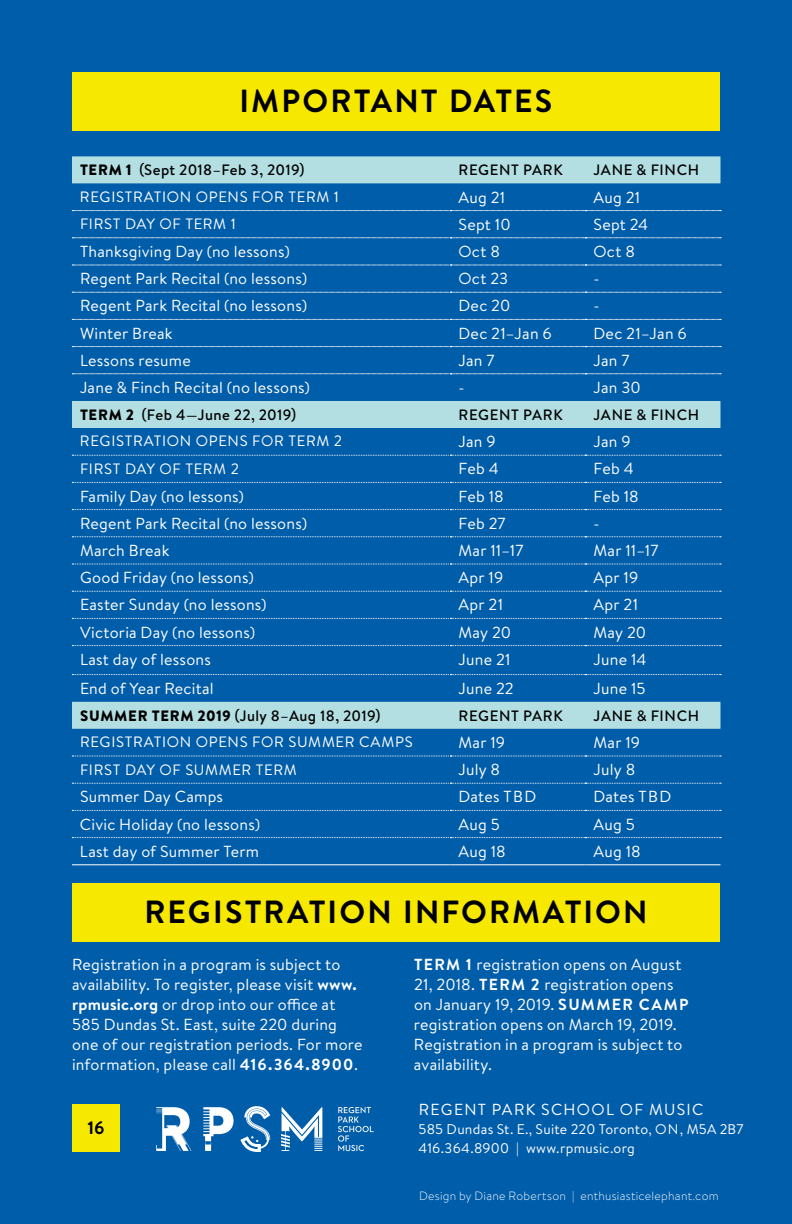
<style>
.page{position:relative;width:792px;height:1224px;background:#005da9}
.page>*{position:absolute;margin:0;border:0;box-sizing:border-box;transform-origin:0 0}
.t1{font:700 32px "Brandon Text";letter-spacing:.065em;color:#000}
.t2{font:700 18px "Brandon Text";color:#000}
.t3{font:16px/20px "Brandon Text";letter-spacing:.015em;color:#fff}
.t4{font:500 16px/24px "Brandon Text";letter-spacing:.045em;color:#fff}
.t5{font:16px "Brandon Text";letter-spacing:.085em;color:#fff}
.t6{font:500 15px "Brandon Text";letter-spacing:.03em;color:#000}
.t7{font:15px "Brandon Text";letter-spacing:.045em;color:#fff}
.t8{font:14px/18.8px "Brandon Text";letter-spacing:.02em;color:#fff}
.t9{font:300 12px "Brandon Text";letter-spacing:.025em;color:#fff}
.s1{font-weight:900}
.s2{font-weight:700}
</style>
<div class="page">
<div style="left:72px;top:1104px;width:48px;height:48px;background:#f7e800"></div>
<div style="left:72px;top:72px;width:648px;height:59px;background:#f7e800"></div>
<svg style="left:72px;top:156px;width:648px;height:573px"></svg>
<svg style="left:72px;top:210px;width:649px;height:1px"></svg>
<svg style="left:72px;top:237px;width:649px;height:1px"></svg>
<svg style="left:72px;top:265px;width:649px;height:1px"></svg>
<svg style="left:72px;top:292px;width:649px;height:1px"></svg>
<svg style="left:72px;top:319px;width:649px;height:1px"></svg>
<svg style="left:72px;top:346px;width:649px;height:1px"></svg>
<svg style="left:72px;top:373px;width:649px;height:1px"></svg>
<svg style="left:72px;top:482px;width:649px;height:1px"></svg>
<svg style="left:72px;top:509px;width:649px;height:1px"></svg>
<svg style="left:72px;top:536px;width:649px;height:1px"></svg>
<svg style="left:72px;top:564px;width:649px;height:1px"></svg>
<svg style="left:72px;top:591px;width:649px;height:1px"></svg>
<svg style="left:72px;top:618px;width:649px;height:1px"></svg>
<svg style="left:72px;top:645px;width:649px;height:1px"></svg>
<svg style="left:72px;top:674px;width:649px;height:1px"></svg>
<svg style="left:72px;top:783px;width:649px;height:1px"></svg>
<svg style="left:72px;top:810px;width:649px;height:1px"></svg>
<svg style="left:72px;top:837px;width:649px;height:1px"></svg>
<hr style="left:72px;top:864px;width:378px;height:1px;background:#fff">
<hr style="left:450px;top:864px;width:136px;height:1px;background:#fff">
<hr style="left:586px;top:864px;width:134px;height:1px;background:#fff">
<svg style="left:72px;top:455px;width:649px;height:1px"></svg>
<svg style="left:72px;top:756px;width:649px;height:1px"></svg>
<div style="left:72px;top:883px;width:648px;height:59px;background:#f7e800"></div>
<svg style="left:156px;top:1106px;width:218px;height:46px"></svg>
<h1 class="t1" style="left:240px;top:79px;width:314px">IMPORTANT DATES</h1>
<p class="t6" style="left:80px;top:160px;width:226px"><span class="s1">TERM 1</span> (Sept 2018–Feb 3, 2019)</p>
<p class="t6" style="left:459px;top:160px;width:106px">REGENT PARK</p>
<p class="t6" style="left:594px;top:160px;width:107px">JANE &amp; FINCH</p>
<p class="t7" style="left:80px;top:186px;width:260px">REGISTRATION OPENS FOR TERM 1</p>
<p class="t3" style="left:458px;top:187px;width:48px">Aug 21</p>
<p class="t3" style="left:594px;top:187px;width:48px">Aug 21</p>
<p class="t7" style="left:80px;top:214px;width:157px">FIRST DAY OF TERM 1</p>
<p class="t3" style="left:458px;top:214px;width:54px">Sept 10</p>
<p class="t3" style="left:594px;top:214px;width:56px">Sept 24</p>
<p class="t3" style="left:80px;top:241px;width:211px">Thanksgiving Day (no lessons)</p>
<p class="t3" style="left:458px;top:241px;width:43px">Oct 8</p>
<p class="t3" style="left:594px;top:241px;width:43px">Oct 8</p>
<p class="t3" style="left:80px;top:268px;width:229px">Regent Park Recital (no lessons)</p>
<p class="t3" style="left:458px;top:268px;width:51px">Oct 23</p>
<p class="t3" style="left:594px;top:268px;width:8px">-</p>
<p class="t3" style="left:80px;top:295px;width:229px">Regent Park Recital (no lessons)</p>
<p class="t3" style="left:458px;top:295px;width:53px">Dec 20</p>
<p class="t3" style="left:594px;top:295px;width:8px">-</p>
<p class="t3" style="left:80px;top:323px;width:94px">Winter Break</p>
<p class="t3" style="left:458px;top:323px;width:95px">Dec 21–Jan 6</p>
<p class="t3" style="left:594px;top:323px;width:95px">Dec 21–Jan 6</p>
<p class="t3" style="left:80px;top:350px;width:112px">Lessons resume</p>
<p class="t3" style="left:458px;top:350px;width:37px">Jan 7</p>
<p class="t3" style="left:594px;top:350px;width:37px">Jan 7</p>
<p class="t3" style="left:80px;top:377px;width:231px">Jane &amp; Finch Recital (no lessons)</p>
<p class="t3" style="left:458px;top:377px;width:8px">-</p>
<p class="t3" style="left:594px;top:377px;width:49px">Jan 30</p>
<p class="t6" style="left:80px;top:404px;width:218px"><span class="s1">TERM 2</span> (Feb 4—June 22, 2019)</p>
<p class="t6" style="left:459px;top:404px;width:106px">REGENT PARK</p>
<p class="t6" style="left:594px;top:404px;width:107px">JANE &amp; FINCH</p>
<p class="t7" style="left:80px;top:431px;width:264px">REGISTRATION OPENS FOR TERM 2</p>
<p class="t3" style="left:458px;top:431px;width:39px">Jan 9</p>
<p class="t3" style="left:594px;top:431px;width:39px">Jan 9</p>
<p class="t7" style="left:80px;top:458px;width:161px">FIRST DAY OF TERM 2</p>
<p class="t3" style="left:458px;top:458px;width:42px">Feb 4</p>
<p class="t3" style="left:594px;top:458px;width:42px">Feb 4</p>
<p class="t3" style="left:80px;top:486px;width:166px">Family Day (no lessons)</p>
<p class="t3" style="left:458px;top:486px;width:47px">Feb 18</p>
<p class="t3" style="left:594px;top:486px;width:47px">Feb 18</p>
<p class="t3" style="left:80px;top:513px;width:229px">Regent Park Recital (no lessons)</p>
<p class="t3" style="left:458px;top:513px;width:49px">Feb 27</p>
<p class="t3" style="left:594px;top:513px;width:8px">-</p>
<p class="t3" style="left:80px;top:540px;width:91px">March Break</p>
<p class="t3" style="left:458px;top:540px;width:66px">Mar 11–17</p>
<p class="t3" style="left:594px;top:540px;width:66px">Mar 11–17</p>
<p class="t3" style="left:80px;top:567px;width:175px">Good Friday (no lessons)</p>
<p class="t3" style="left:458px;top:567px;width:46px">Apr 19</p>
<p class="t3" style="left:594px;top:567px;width:46px">Apr 19</p>
<p class="t3" style="left:80px;top:594px;width:188px">Easter Sunday (no lessons)</p>
<p class="t3" style="left:458px;top:594px;width:46px">Apr 21</p>
<p class="t3" style="left:594px;top:594px;width:46px">Apr 21</p>
<p class="t3" style="left:80px;top:622px;width:177px">Victoria Day (no lessons)</p>
<p class="t3" style="left:458px;top:622px;width:54px">May 20</p>
<p class="t3" style="left:594px;top:622px;width:54px">May 20</p>
<p class="t3" style="left:80px;top:649px;width:132px">Last day of lessons</p>
<p class="t3" style="left:458px;top:649px;width:54px">June 21</p>
<p class="t3" style="left:594px;top:649px;width:54px">June 14</p>
<p class="t3" style="left:80px;top:678px;width:135px">End of Year Recital</p>
<p class="t3" style="left:458px;top:678px;width:57px">June 22</p>
<p class="t3" style="left:594px;top:678px;width:54px">June 15</p>
<p class="t6" style="left:80px;top:705px;width:302px"><span class="s1">SUMMER TERM 2019</span> (July 8–Aug 18, 2019)</p>
<p class="t6" style="left:459px;top:705px;width:106px">REGENT PARK</p>
<p class="t6" style="left:594px;top:705px;width:107px">JANE &amp; FINCH</p>
<p class="t7" style="left:80px;top:732px;width:334px">REGISTRATION OPENS FOR SUMMER CAMPS</p>
<p class="t3" style="left:458px;top:732px;width:48px">Mar 19</p>
<p class="t3" style="left:594px;top:732px;width:48px">Mar 19</p>
<p class="t7" style="left:80px;top:759px;width:218px">FIRST DAY OF SUMMER TERM</p>
<p class="t3" style="left:458px;top:759px;width:43px">July 8</p>
<p class="t3" style="left:594px;top:759px;width:43px">July 8</p>
<p class="t3" style="left:80px;top:786px;width:145px">Summer Day Camps</p>
<p class="t3" style="left:458px;top:786px;width:79px">Dates TBD</p>
<p class="t3" style="left:593px;top:786px;width:79px">Dates TBD</p>
<p class="t3" style="left:80px;top:814px;width:182px">Civic Holiday (no lessons)</p>
<p class="t3" style="left:458px;top:814px;width:43px">Aug 5</p>
<p class="t3" style="left:593px;top:814px;width:43px">Aug 5</p>
<p class="t3" style="left:80px;top:841px;width:181px">Last day of Summer Term</p>
<p class="t3" style="left:458px;top:841px;width:49px">Aug 18</p>
<p class="t3" style="left:593px;top:841px;width:49px">Aug 18</p>
<h1 class="t1" style="left:144px;top:890px;width:505px">REGISTRATION INFORMATION</h1>
<p class="t3" style="left:72px;top:954px;width:292px">Registration in a program is subject to availability. To register, please visit <span class="s2">www. rpmusic.org</span> or drop into our office at 585 Dundas St. East, suite 220 during one of our registration periods. For more information, please call <span class="s2">416.364.8900</span>.</p>
<p class="t3" style="left:414px;top:954px;width:276px"><span class="s2">TERM 1</span> registration opens on August<br>21, 2018. <span class="s2">TERM 2</span> registration opens on January 19, 2019. <span class="s2">SUMMER CAMP </span>registration opens on March 19, 2019.<br>Registration in a program is subject to availability.</p>
<p class="t5" style="left:419px;top:1099px;width:286px">REGENT PARK SCHOOL OF MUSIC</p>
<p class="t8" style="left:419px;top:1119px;width:326px">585 Dundas St. E., Suite 220 Toronto, ON, M5A 2B7<br>416.364.8900 | www.rpmusic.org</p>
<p class="t4" style="left:419px;top:1097px;width:242px;text-indent:81px"><span class="s1">ARK SCHOOL OF<br>MUSIC</span> 416.364.8900 | WWW.<br>RPMUSIC.ORG</p>
<p class="t9" style="left:419px;top:1188px;width:301px">Design by Diane Robertson | enthusiasticelephant.com</p>
<p class="t2" style="left:87px;top:1116px;width:19px">16</p>
</div>
